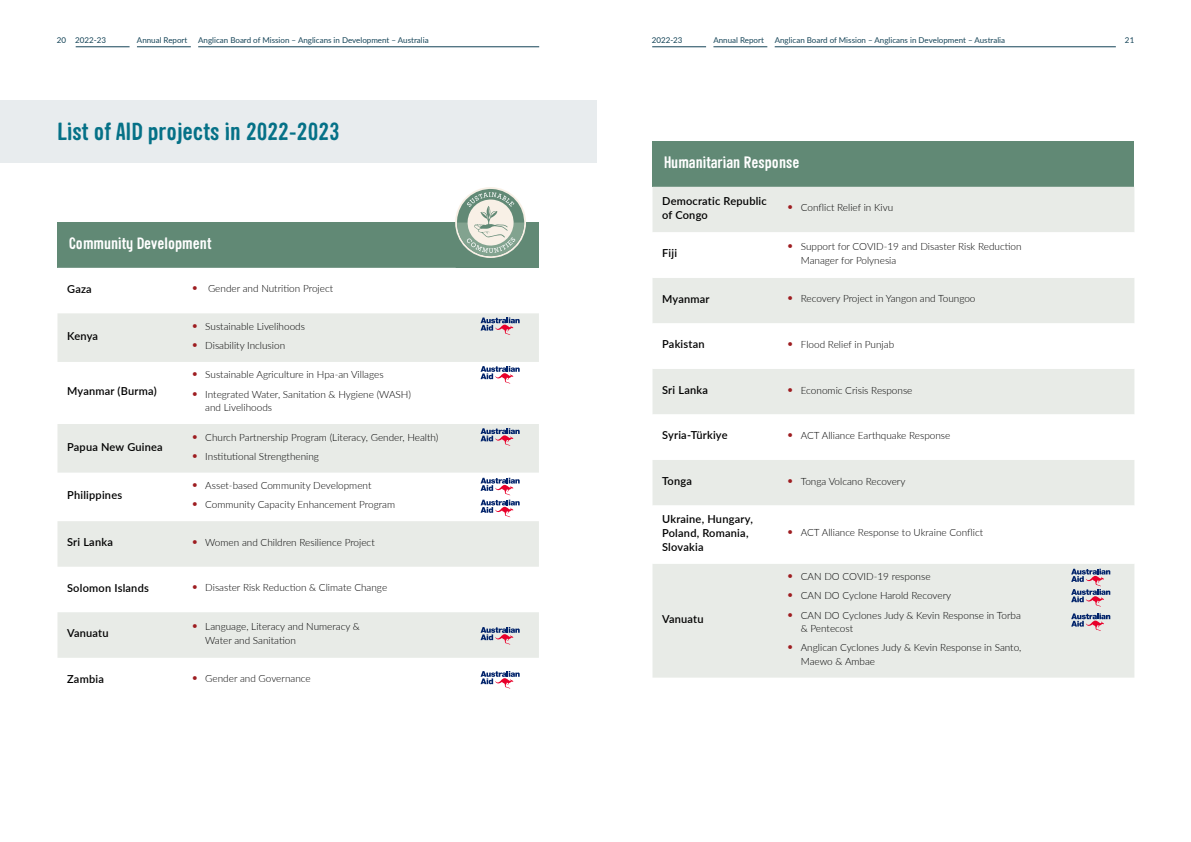
<style>
.page{position:relative;width:1191px;height:842px;background:#fff}
.page>*{position:absolute;margin:0;border:0;box-sizing:border-box;transform-origin:0 0}
.t1{font:700 24px "Sini";color:#057187}
.t2{font:700 16px "Sini";color:#fff}
.t3{font:600 11px/14px "Lato";letter-spacing:.02em;color:#000}
.t4{font:300 10px/13.5px "Lato";color:#000}
.t5{font:8px "Lato";color:#154458}
.s1{font-size:13px;color:#9e1d21}
</style>
<div class="page">
<div style="left:57px;top:222px;width:482px;height:46px;background:#618975"></div>
<svg style="left:57px;top:313px;width:482px;height:345px;fill:#e8ebe7"></svg>
<svg style="left:480px;top:317px;width:39px;height:18px"></svg>
<svg style="left:480px;top:366px;width:39px;height:18px"></svg>
<svg style="left:480px;top:428px;width:39px;height:18px"></svg>
<svg style="left:480px;top:627px;width:39px;height:18px"></svg>
<svg style="left:456px;top:188px;width:69px;height:69px"></svg>
<svg style="left:480px;top:478px;width:39px;height:39px"></svg>
<svg style="left:480px;top:671px;width:39px;height:18px"></svg>
<div style="left:652px;top:141px;width:482px;height:46px;background:#618975"></div>
<div style="left:652px;top:187px;width:482px;height:491px;background:#e8ebe7"></div>
<svg style="left:652px;top:232px;width:482px;height:332px"></svg>
<svg style="left:652px;top:323px;width:482px;height:137px"></svg>
<svg style="left:1071px;top:613px;width:39px;height:18px"></svg>
<svg style="left:1071px;top:569px;width:39px;height:38px"></svg>
<div style="left:0;top:101px;width:596px;height:62px;background:#e8ecee"></div>
<hr style="left:76px;top:46px;width:54px;height:1px;background:#154458">
<hr style="left:652px;top:46px;width:54px;height:1px;background:#154458">
<hr style="left:137px;top:46px;width:54px;height:1px;background:#154458">
<hr style="left:713px;top:46px;width:54px;height:1px;background:#154458">
<hr style="left:198px;top:46px;width:341px;height:1px;background:#154458">
<hr style="left:774px;top:46px;width:341px;height:1px;background:#154458">
<p class="t5" style="left:57px;top:34px;width:51px">20 2022-23</p>
<p class="t5" style="left:137px;top:34px;width:52px">Annual Report</p>
<p class="t5" style="left:198px;top:34px;width:232px">Anglican Board of Mission – Anglicans in Development – Australia</p>
<p class="t5" style="left:652px;top:34px;width:32px">2022-23</p>
<p class="t5" style="left:713px;top:34px;width:52px">Annual Report</p>
<p class="t5" style="left:774px;top:34px;width:232px">Anglican Board of Mission – Anglicans in Development – Australia</p>
<p class="t5" style="left:1125px;top:34px;width:11px">21</p>
<h1 class="t1" style="left:57px;top:116px;width:284px">List of AID projects in 2022-2023</h1>
<h2 class="t2" style="left:69px;top:233px;width:144px">Community Development</h2>
<p class="t3" style="left:67px;top:281px;width:26px">Gaza</p>
<p class="t4" style="left:191px;top:282px;width:144px"><span class="s1">•</span> Gender and Nutrition Project</p>
<p class="t3" style="left:67px;top:328px;width:32px">Kenya</p>
<p class="t4" style="left:191px;top:319px;width:115px"><span class="s1">•</span> Sustainable Livelihoods</p>
<p class="t4" style="left:191px;top:338px;width:96px"><span class="s1">•</span> Disability Inclusion</p>
<p class="t3" style="left:67px;top:384px;width:91px">Myanmar (Burma)</p>
<p class="t3" style="left:67px;top:439px;width:97px">Papua New Guinea</p>
<p class="t3" style="left:67px;top:488px;width:57px">Philippines</p>
<p class="t4" style="left:191px;top:368px;width:194px"><span class="s1">•</span> Sustainable Agriculture in Hpa-an Villages</p>
<p class="t4" style="left:205px;top:387px;width:207px;text-indent:-14px"><span class="s1">•</span> Integrated Water, Sanitation &amp; Hygiene (WASH) and Livelihoods</p>
<p class="t4" style="left:191px;top:430px;width:249px"><span class="s1">•</span> Church Partnership Program (Literacy, Gender, Health)</p>
<p class="t4" style="left:191px;top:449px;width:129px"><span class="s1">•</span> Institutional Strengthening</p>
<p class="t4" style="left:191px;top:478px;width:182px"><span class="s1">•</span> Asset-based Community Development</p>
<p class="t4" style="left:191px;top:498px;width:206px"><span class="s1">•</span> Community Capacity Enhancement Program</p>
<p class="t3" style="left:67px;top:535px;width:47px">Sri Lanka</p>
<p class="t4" style="left:191px;top:535px;width:185px"><span class="s1">•</span> Women and Children Resilience Project</p>
<p class="t3" style="left:67px;top:580px;width:83px">Solomon Islands</p>
<p class="t4" style="left:191px;top:581px;width:198px"><span class="s1">•</span> Disaster Risk Reduction &amp; Climate Change</p>
<p class="t3" style="left:67px;top:626px;width:43px">Vanuatu</p>
<p class="t4" style="left:205px;top:619px;width:156px;text-indent:-14px"><span class="s1">•</span> Language, Literacy and Numeracy &amp;<br>Water and Sanitation</p>
<p class="t3" style="left:67px;top:671px;width:38px">Zambia</p>
<p class="t4" style="left:191px;top:672px;width:121px"><span class="s1">•</span> Gender and Governance</p>
<h2 class="t2" style="left:664px;top:152px;width:137px">Humanitarian Response</h2>
<p class="t3" style="left:662px;top:193px;width:106px">Democratic Republic of Congo</p>
<p class="t4" style="left:786px;top:201px;width:108px"><span class="s1">•</span> Conflict Relief in Kivu</p>
<p class="t3" style="left:662px;top:246px;width:17px">Fiji</p>
<p class="t4" style="left:801px;top:239px;width:222px;text-indent:-14px"><span class="s1">•</span> Support for COVID-19 and Disaster Risk Reduction<br>Manager for Polynesia</p>
<p class="t3" style="left:662px;top:291px;width:49px">Myanmar</p>
<p class="t4" style="left:786px;top:292px;width:190px"><span class="s1">•</span> Recovery Project in Yangon and Toungoo</p>
<p class="t3" style="left:662px;top:337px;width:44px">Pakistan</p>
<p class="t4" style="left:786px;top:337px;width:109px"><span class="s1">•</span> Flood Relief in Punjab</p>
<p class="t3" style="left:662px;top:382px;width:47px">Sri Lanka</p>
<p class="t4" style="left:786px;top:383px;width:127px"><span class="s1">•</span> Economic Crisis Response</p>
<p class="t3" style="left:662px;top:428px;width:67px">Syria-Türkiye</p>
<p class="t4" style="left:786px;top:428px;width:165px"><span class="s1">•</span> ACT Alliance Earthquake Response</p>
<p class="t3" style="left:662px;top:473px;width:31px">Tonga</p>
<p class="t4" style="left:786px;top:474px;width:120px"><span class="s1">•</span> Tonga Volcano Recovery</p>
<p class="t3" style="left:662px;top:511px;width:92px">Ukraine, Hungary,<br>Poland, Romania,<br>Slovakia</p>
<p class="t4" style="left:786px;top:526px;width:198px"><span class="s1">•</span> ACT Alliance Response to Ukraine Conflict</p>
<p class="t3" style="left:662px;top:611px;width:43px">Vanuatu</p>
<p class="t4" style="left:786px;top:569px;width:145px"><span class="s1">•</span> CAN DO COVID-19 response</p>
<p class="t4" style="left:786px;top:589px;width:166px"><span class="s1">•</span> CAN DO Cyclone Harold Recovery</p>
<p class="t4" style="left:800px;top:608px;width:222px;text-indent:-14px"><span class="s1">•</span> CAN DO Cyclones Judy &amp; Kevin Response in Torba &amp; Pentecost</p>
<p class="t4" style="left:800px;top:640px;width:222px;text-indent:-14px"><span class="s1">•</span> Anglican Cyclones Judy &amp; Kevin Response in Santo,<br>Maewo &amp; Ambae</p>
</div>
